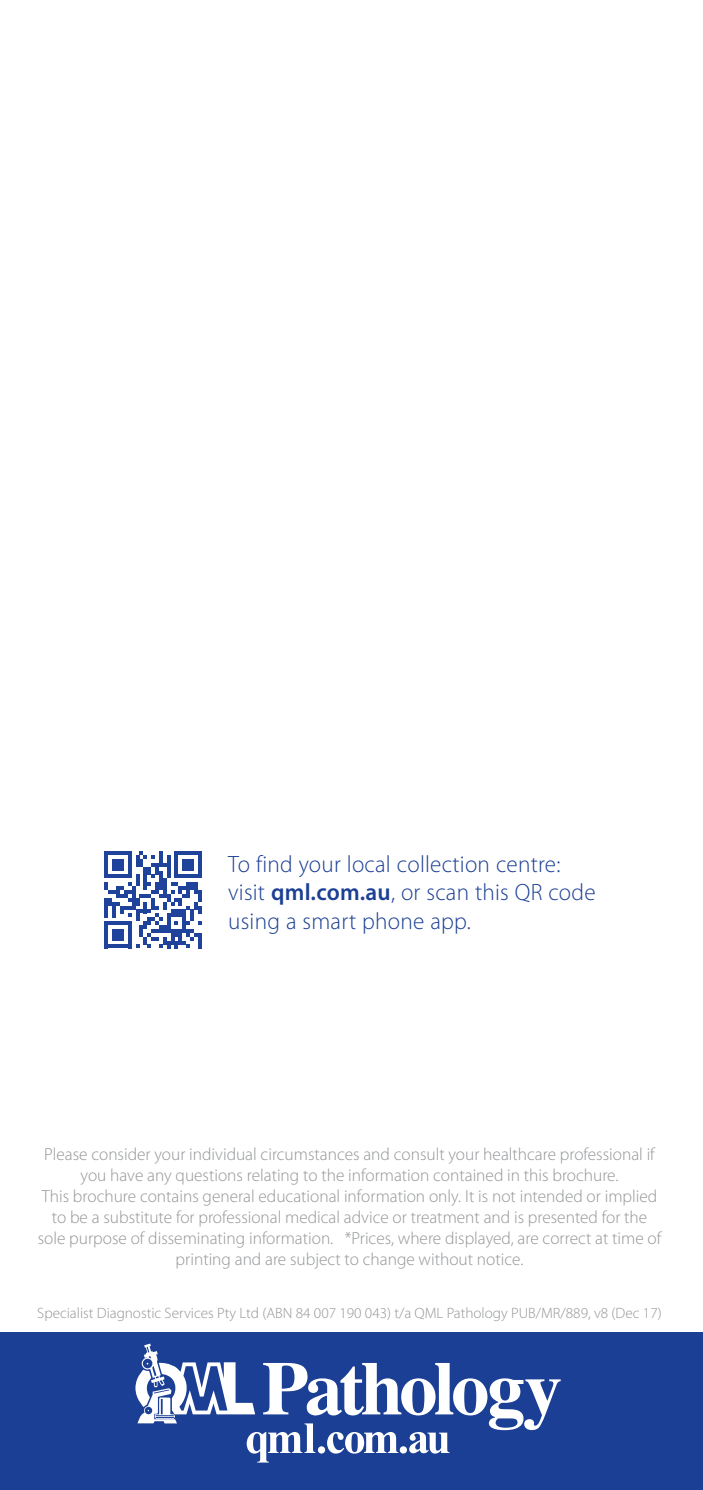
<style>
.page{position:relative;width:703px;height:1490px;background:#fff}
.page>*{position:absolute;margin:0;border:0;box-sizing:border-box;transform-origin:0 0}
.t1{font:300 23.5px/28.2px "Myriad Pro";letter-spacing:.01em;color:#1b3f94}
.body{font:300 17.5px/21px "Myriad Pro";color:#939598;text-align:center}
.body-2{font:300 15px "Myriad Pro";color:#939598}
.s1{font-weight:600}
</style>
<div class="page">
<div style="left:0;top:1332px;width:703px;height:157px;background:#1b3f94"></div>
<svg style="left:135px;top:1343px;width:426px;height:119px"></svg>
<svg style="left:105px;top:851px;width:97px;height:97px"></svg>
<p class="t1" style="left:228px;top:850px;width:369px">To find your local collection centre: visit <span class="s1">qml.com.au</span>, or scan this QR code using a smart phone app.</p>
<p class="body" style="left:38px;top:1144px;width:625px">Please consider your individual circumstances and consult your healthcare professional if you have any questions relating to the information contained in this brochure.<br>This brochure contains general educational information only. It is not intended or implied to be a substitute for professional medical advice or treatment and is presented for the sole purpose of disseminating information. *Prices, where displayed, are correct at time of printing and are subject to change without notice.</p>
<p class="body-2" style="left:37px;top:1304px;width:626px">Specialist Diagnostic Services Pty Ltd (ABN 84 007 190 043) t/a QML Pathology PUB/MR/889, v8 (Dec 17)</p>
</div>
